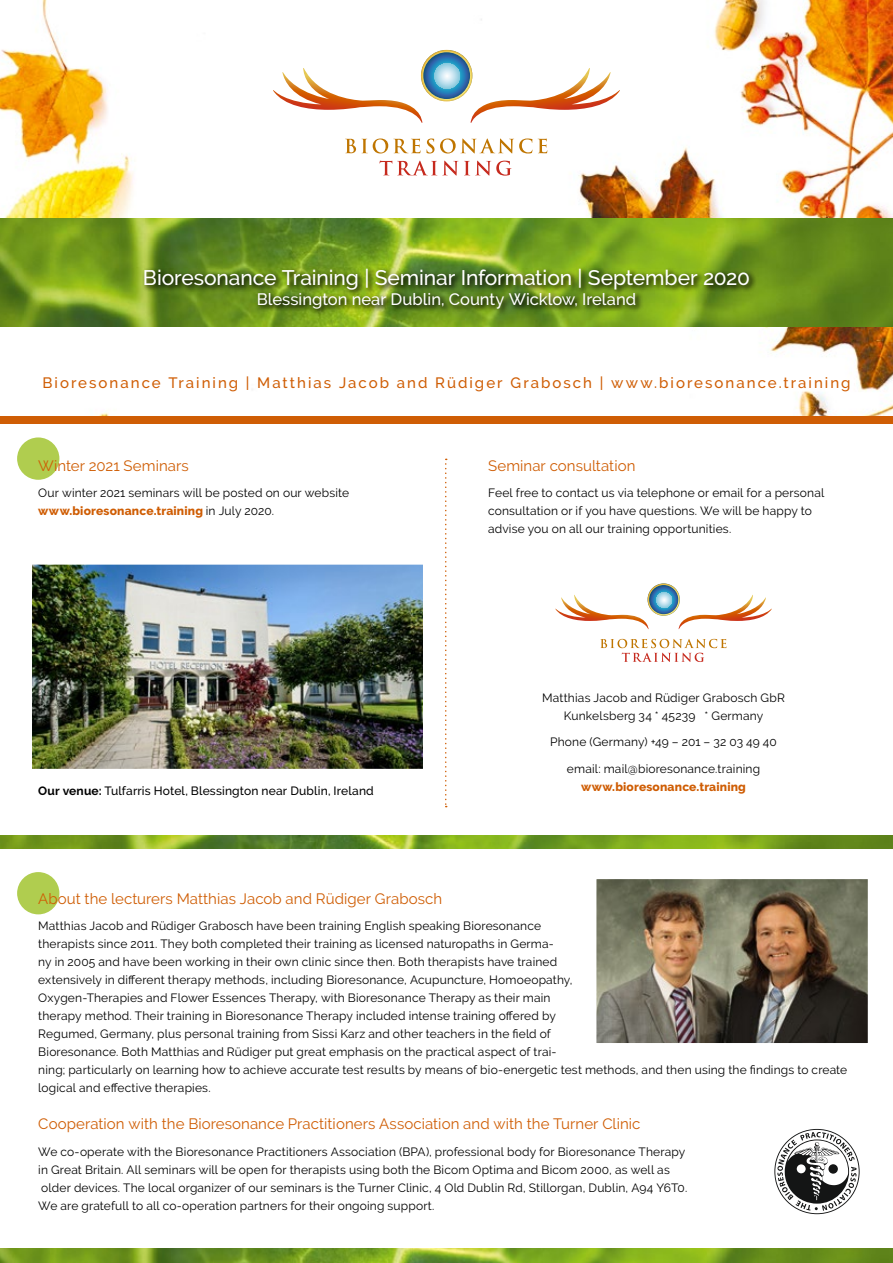
<style>
.page{position:relative;width:893px;height:1263px;background:#fff}
.page>*{position:absolute;margin:0;border:0;box-sizing:border-box;transform-origin:0 0}
.t1{font:500 21px "Raleway";letter-spacing:-.005em;color:#fff}
.t2{font:500 16.5px "Raleway";color:#fff}
.t3{font:15px "Raleway";letter-spacing:.005em;color:#cf5d04}
.t4{font:500 15px "Raleway";letter-spacing:.135em;color:#cf5d04}
.t5{font:12px/18px "Raleway";letter-spacing:.015em;color:#000}
.t6{font:500 12px "Raleway";letter-spacing:.015em;color:#000}
.t7{font:800 12px "Raleway";letter-spacing:.015em;color:#cf5d04}
.s1{font-weight:800;color:#cf5d04}
.s2{font-weight:700}
</style>
<div class="page">
<img style="left:0;top:0;width:893px;height:218px">
<img style="left:0;top:326px;width:893px;height:90px">
<div style="left:255px;top:31px;width:383px;height:164px;background:#fff"></div>
<svg style="left:345px;top:139px;width:11px;height:14px"></svg>
<svg style="left:362px;top:138px;width:58px;height:15px"></svg>
<svg style="left:426px;top:138px;width:8px;height:15px"></svg>
<svg style="left:440px;top:138px;width:92px;height:15px"></svg>
<svg style="left:538px;top:139px;width:9px;height:14px"></svg>
<svg style="left:379px;top:161px;width:79px;height:15px"></svg>
<svg style="left:464px;top:161px;width:47px;height:15px"></svg>
<svg style="left:273px;top:50px;width:347px;height:73px"></svg>
<img style="left:0;top:218px;width:893px;height:108px">
<div style="left:0;top:416px;width:893px;height:7px;background:#cf5d04"></div>
<div style="left:142px;top:266px;width:615px;height:51px;background:#000;opacity:.75"></div>
<img style="left:0;top:836px;width:893px;height:12px">
<div style="left:17px;top:437px;width:42px;height:43px;background:#b0cd4f;border-radius:50%"></div>
<svg style="left:445px;top:459px;width:2px;height:348px"></svg>
<svg style="left:600px;top:639px;width:126px;height:23px"></svg>
<svg style="left:555px;top:583px;width:217px;height:46px"></svg>
<div style="left:17px;top:872px;width:42px;height:42px;background:#b0cd4f;border-radius:50%"></div>
<img style="left:0;top:1248px;width:893px;height:15px">
<img style="left:597px;top:880px;width:270px;height:162px">
<div style="left:594px;top:877px;width:276px;height:168px;border:2px solid #fff"></div>
<svg style="left:774px;top:1129px;width:86px;height:85px"></svg>
<img style="left:33px;top:565px;width:389px;height:203px">
<div style="left:30px;top:562px;width:395px;height:209px;border:2px solid #fff"></div>
<h1 class="t1" style="left:143px;top:265px;width:609px">Bioresonance Training | Seminar Information | September 2020</h1>
<h2 class="t2" style="left:257px;top:289px;width:381px">Blessington near Dublin, County Wicklow, Ireland</h2>
<p class="t4" style="left:42px;top:374px;width:810px">Bioresonance Training | Matthias Jacob and Rüdiger Grabosch | www.bioresonance.training</p>
<p class="t3" style="left:38px;top:457px;width:152px">Winter 2021 Seminars</p>
<p class="t5" style="left:38px;top:484px;width:312px">Our winter 2021 seminars will be posted on our website <span class="s1">www.bioresonance.training</span> in July 2020.</p>
<p class="t6" style="left:38px;top:784px;width:337px"><span class="s2">Our venue:</span> Tulfarris Hotel, Blessington near Dublin, Ireland</p>
<p class="t3" style="left:488px;top:457px;width:149px">Seminar consultation</p>
<p class="t5" style="left:488px;top:484px;width:338px">Feel free to contact us via telephone or email for a personal consultation or if you have questions. We will be happy to advise you on all our training opportunities.</p>
<p class="t5" style="left:542px;top:688px;width:244px;text-align:center">Matthias Jacob and Rüdiger Grabosch GbR<br>Kunkelsberg 34 * 45239 * Germany</p>
<p class="t5" style="left:550px;top:733px;width:228px">Phone (Germany) +49 – 201 – 32 03 49 40</p>
<p class="t5" style="left:567px;top:759px;width:195px">email: mail@bioresonance.training</p>
<p class="t7" style="left:581px;top:780px;width:166px">www.bioresonance.training</p>
<p class="t3" style="left:38px;top:890px;width:405px">About the lecturers Matthias Jacob and Rüdiger Grabosch</p>
<p class="t5" style="left:38px;top:917px;width:810px">Matthias Jacob and Rüdiger Grabosch have been training English speaking Bioresonance<br>therapists since 2011. They both completed their training as licensed naturopaths in Germa-<br>ny in 2005 and have been working in their own clinic since then. Both therapists have trained<br>extensively in different therapy methods, including Bioresonance, Acupuncture, Homoeopathy,<br>Oxygen-Therapies and Flower Essences Therapy, with Bioresonance Therapy as their main<br>therapy method. Their training in Bioresonance Therapy included intense training offered by<br>Regumed, Germany, plus personal training from Sissi Karz and other teachers in the field of<br>Bioresonance. Both Matthias and Rüdiger put great emphasis on the practical aspect of trai-<br>ning; particularly on learning how to achieve accurate test results by means of bio-energetic test methods, and then using the findings to create logical and effective therapies.</p>
<p class="t3" style="left:38px;top:1115px;width:604px">Cooperation with the Bioresonance Practitioners Association and with the Turner Clinic</p>
<p class="t5" style="left:38px;top:1143px;width:651px">We co-operate with the Bioresonance Practitioners Association (BPA), professional body for Bioresonance Therapy in Great Britain. All seminars will be open for therapists using both the Bicom Optima and Bicom 2000, as well as older devices. The local organizer of our seminars is the Turner Clinic, 4 Old Dublin Rd, Stillorgan, Dublin, A94 Y6T0.<br>We are gratefull to all co-operation partners for their ongoing support.</p>
</div>
